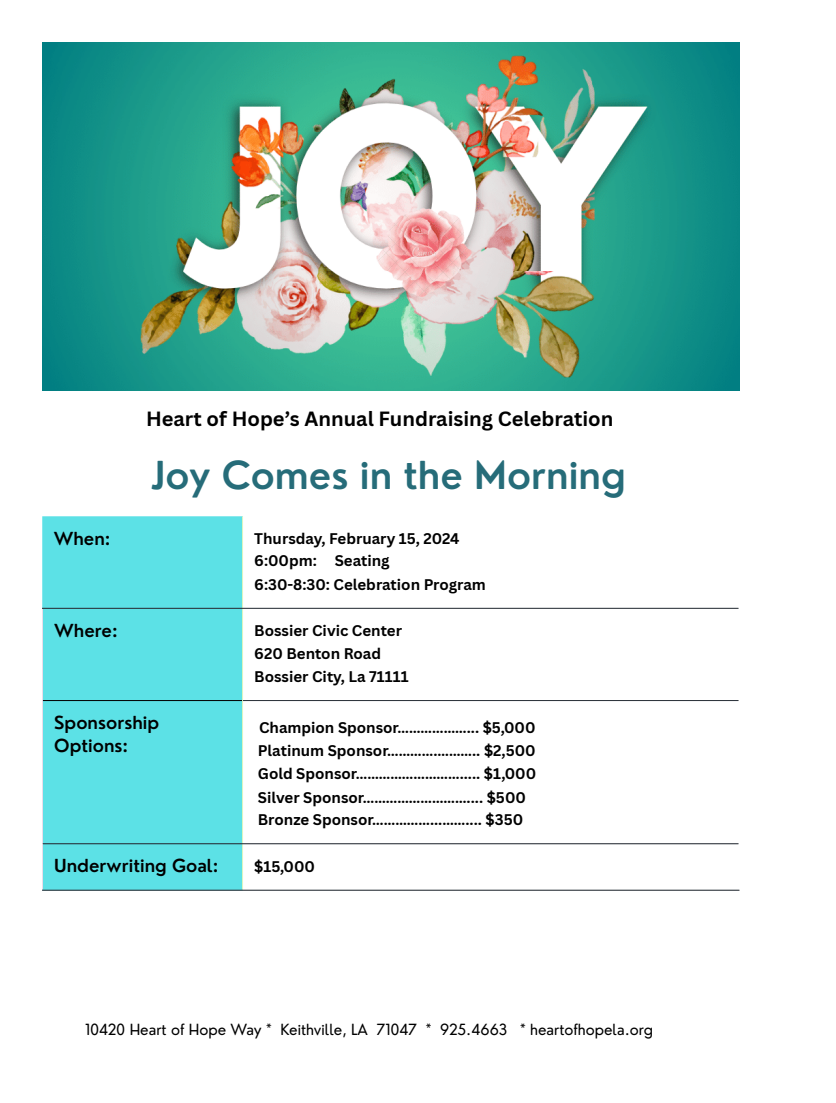
<style>
.page{position:relative;width:836px;height:1103px;background:#fff}
.page>*{position:absolute;margin:0;border:0;box-sizing:border-box;transform-origin:0 0}
.t1{font:600 37.65px "Nourd";color:#266c79}
.t2{font:700 20.1px "Canva Sans";color:#000}
.t3{font:600 17.55px/22.5px "Nourd";color:#000}
.t4{font:700 15px/23px "Canva Sans";color:#000}
.t5{font:15px "Nourd";color:#000}
</style>
<div class="page">
<img style="left:42px;top:42px;width:697px;height:349px">
<div style="left:42px;top:516px;width:200px;height:373px;background:#5ce1e6"></div>
<hr style="left:42px;top:609px;width:1px;height:280px;background:#eadeeb">
<hr style="left:242px;top:516px;width:1px;height:373px;background:#def6bf">
<hr style="left:42px;top:608px;width:696px;height:1px;background:#293039">
<hr style="left:243px;top:700px;width:495px;height:1px;background:#293039">
<hr style="left:43px;top:843px;width:695px;height:1px;background:#293039">
<hr style="left:42px;top:889px;width:697px;height:1px;background:#293039">
<hr style="left:43px;top:700px;width:199px;height:1px;background:#000">
<p class="t2" style="left:146px;top:405px;width:469px">Heart of Hope’s Annual Fundraising Celebration</p>
<h1 class="t1" style="left:151px;top:451px;width:476px">Joy Comes in the Morning</h1>
<p class="t3" style="left:54px;top:527px;width:58px">When:</p>
<p class="t4" style="left:254px;top:526px;width:233px">Thursday, February 15, 2024<br>6:00pm: Seating<br>6:30-8:30: Celebration Program</p>
<p class="t3" style="left:54px;top:619px;width:65px">Where:</p>
<p class="t4" style="left:254px;top:619px;width:156px">Bossier Civic Center<br>620 Benton Road<br>Bossier City, La 71111</p>
<p class="t3" style="left:54px;top:711px;width:107px">Sponsorship<br>Options:</p>
<p class="t4" style="left:258px;top:715px;width:280px">Champion Sponsor………………... $5,000<br>Platinum Sponsor………….……….. $2,500<br>Gold Sponsor………………………..... $1,000<br>Silver Sponsor……………………….... $500<br>Bronze Sponsor……………...…….... $350</p>
<p class="t3" style="left:54px;top:854px;width:166px">Underwriting Goal:</p>
<p class="t4" style="left:254px;top:854px;width:62px">$15,000</p>
<p class="t5" style="left:85px;top:1020px;width:569px">10420 Heart of Hope Way * Keithville, LA 71047 * 925.4663 * heartofhopela.org</p>
</div>
